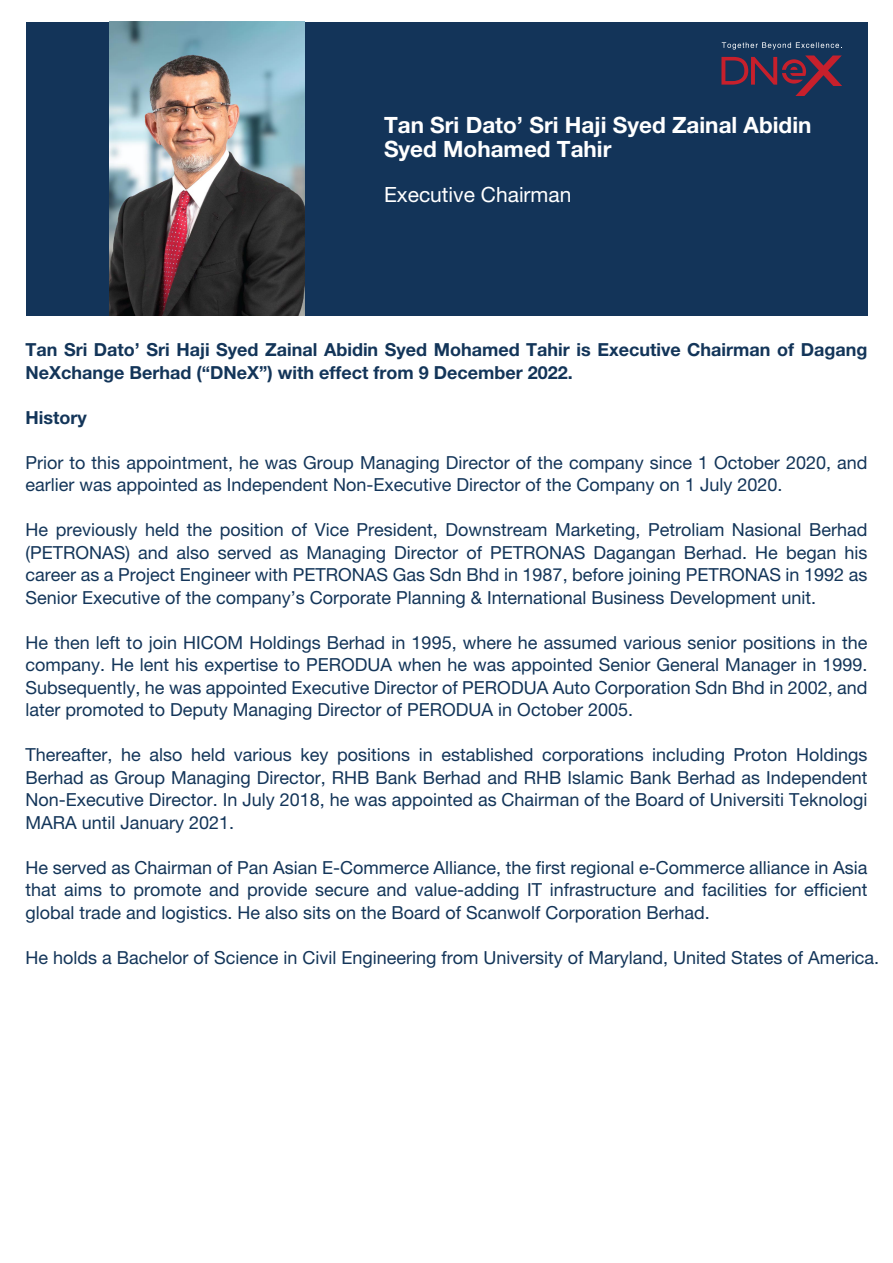
<style>
.page{position:relative;width:893px;height:1263px;background:#fff}
.page>*{position:absolute;margin:0;border:0;box-sizing:border-box;transform-origin:0 0}
.t1{font:700 22.5px/24px "Helvetica Neue LT Pro";color:#fff}
.t2{font:21px "Helvetica Neue LT Pro";color:#fff}
.t3{font:18px/22.5px "Helvetica Neue LT Pro";color:#133559;text-align:justify}
.t4{font:700 18px/22.5px "Helvetica Neue LT Pro";color:#133559}
</style>
<div class="page">
<div style="left:26px;top:22px;width:841px;height:293px;background:#133459"></div>
<svg style="left:721px;top:42px;width:121px;height:54px"></svg>
<img style="left:109px;top:22px;width:196px;height:293px">
<p class="t1" style="left:384px;top:112px;width:429px">Tan Sri Dato’ Sri Haji Syed Zainal Abidin<br>Syed Mohamed Tahir</p>
<p class="t2" style="left:384px;top:182px;width:189px">Executive Chairman</p>
<p class="t4" style="left:26px;top:338px;width:843px">Tan Sri Dato’ Sri Haji Syed Zainal Abidin Syed Mohamed Tahir is Executive Chairman of Dagang<br>NeXchange Berhad (“DNeX”) with effect from 9 December 2022.</p>
<p class="t4" style="left:26px;top:406px;width:63px">History</p>
<p class="t3" style="left:26px;top:451px;width:843px">Prior to this appointment, he was Group Managing Director of the company since 1 October 2020, and earlier was appointed as Independent Non-Executive Director of the Company on 1 July 2020.</p>
<p class="t3" style="left:26px;top:518px;width:843px">He previously held the position of Vice President, Downstream Marketing, Petroliam Nasional Berhad (PETRONAS) and also served as Managing Director of PETRONAS Dagangan Berhad. He began his career as a Project Engineer with PETRONAS Gas Sdn Bhd in 1987, before joining PETRONAS in 1992 as Senior Executive of the company’s Corporate Planning &amp; International Business Development unit.</p>
<p class="t3" style="left:26px;top:631px;width:843px">He then left to join HICOM Holdings Berhad in 1995, where he assumed various senior positions in the company. He lent his expertise to PERODUA when he was appointed Senior General Manager in 1999.<br>Subsequently, he was appointed Executive Director of PERODUA Auto Corporation Sdn Bhd in 2002, and later promoted to Deputy Managing Director of PERODUA in October 2005.</p>
<p class="t3" style="left:26px;top:743px;width:843px">Thereafter, he also held various key positions in established corporations including Proton Holdings Berhad as Group Managing Director, RHB Bank Berhad and RHB Islamic Bank Berhad as Independent Non-Executive Director. In July 2018, he was appointed as Chairman of the Board of Universiti Teknologi MARA until January 2021.</p>
<p class="t3" style="left:26px;top:856px;width:843px">He served as Chairman of Pan Asian E-Commerce Alliance, the first regional e-Commerce alliance in Asia that aims to promote and provide secure and value-adding IT infrastructure and facilities for efficient global trade and logistics. He also sits on the Board of Scanwolf Corporation Berhad.</p>
<p class="t3" style="left:26px;top:946px;width:855px">He holds a Bachelor of Science in Civil Engineering from University of Maryland, United States of America.</p>
</div>
